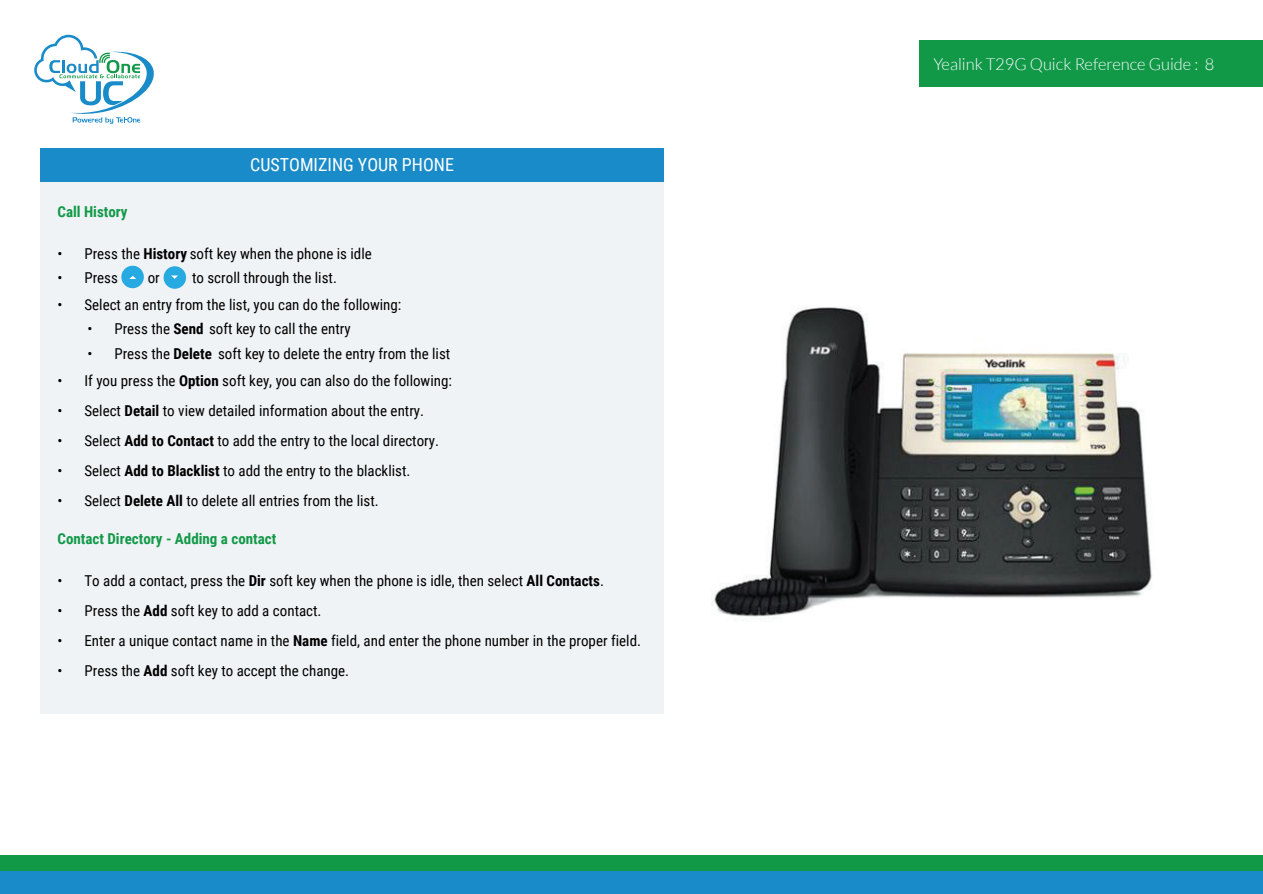
<style>
.page{position:relative;width:1263px;height:894px;background:#fff}
.page>*{position:absolute;margin:0;border:0;box-sizing:border-box;transform-origin:0 0}
.t1{font:18px "Roboto Condensed";color:#fff}
.t2{font:300 16.5px "Lato";color:#f4fbfc}
.t3{font:15px "Roboto Condensed";color:#000}
.t4{font:700 15px "Roboto Condensed";color:#129948}
.s1{font-weight:700}
</style>
<div class="page">
<img style="left:663px;top:227px;width:489px;height:473px">
<div style="left:824px;top:40px;width:439px;height:46px;background:#129948"></div>
<div style="left:345px;top:31px;width:573px;height:68px;background:#fff"></div>
<svg style="left:34px;top:35px;width:120px;height:89px"></svg>
<div style="left:40px;top:148px;width:623px;height:35px;background:#1a8bc9"></div>
<div style="left:40px;top:183px;width:623px;height:530px;background:#f0f3f6"></div>
<div style="left:121px;top:265px;width:23px;height:23px;background:#27a9e1;border-radius:50%"></div>
<svg style="left:129px;top:275px;width:7px;height:4px"></svg>
<div style="left:164px;top:266px;width:22px;height:23px;background:#27a9e1;border-radius:50%"></div>
<svg style="left:171px;top:275px;width:7px;height:4px"></svg>
<div style="left:0;top:870px;width:1263px;height:23px;background:#1a8bc9"></div>
<div style="left:0;top:854px;width:1263px;height:16px;background:#129948"></div>
<p class="t1" style="left:250px;top:152px;width:205px">CUSTOMIZING YOUR PHONE</p>
<p class="t4" style="left:57px;top:201px;width:72px">Call History</p>
<p class="t3" style="left:57px;top:243px;width:316px">• Press the <span class="s1">History</span> soft key when the phone is idle</p>
<p class="t3" style="left:57px;top:267px;width:62px">• Press</p>
<p class="t3" style="left:148px;top:267px;width:14px">or</p>
<p class="t3" style="left:192px;top:267px;width:146px">to scroll through the list.</p>
<p class="t3" style="left:57px;top:294px;width:345px">• Select an entry from the list, you can do the following:</p>
<p class="t3" style="left:87px;top:318px;width:265px">• Press the <span class="s1">Send</span> soft key to call the entry</p>
<p class="t3" style="left:87px;top:343px;width:364px">• Press the <span class="s1">Delete</span> soft key to delete the entry from the list</p>
<p class="t3" style="left:57px;top:370px;width:396px">• If you press the <span class="s1">Option</span> soft key, you can also do the following:</p>
<p class="t3" style="left:57px;top:400px;width:368px">• Select <span class="s1">Detail</span> to view detailed information about the entry.</p>
<p class="t3" style="left:57px;top:430px;width:383px">• Select <span class="s1">Add to Contact</span> to add the entry to the local directory.</p>
<p class="t3" style="left:57px;top:460px;width:354px">• Select <span class="s1">Add to Blacklist</span> to add the entry to the blacklist.</p>
<p class="t3" style="left:57px;top:490px;width:323px">• Select <span class="s1">Delete All</span> to delete all entries from the list.</p>
<p class="t4" style="left:57px;top:528px;width:220px">Contact Directory - Adding a contact</p>
<p class="t3" style="left:57px;top:570px;width:548px">• To add a contact, press the <span class="s1">Dir</span> soft key when the phone is idle, then select <span class="s1">All Contacts</span>.</p>
<p class="t3" style="left:57px;top:600px;width:265px">• Press the <span class="s1">Add</span> soft key to add a contact.</p>
<p class="t3" style="left:57px;top:630px;width:585px">• Enter a unique contact name in the <span class="s1">Name</span> field, and enter the phone number in the proper field.</p>
<p class="t3" style="left:57px;top:660px;width:293px">• Press the <span class="s1">Add</span> soft key to accept the change.</p>
<p class="t2" style="left:933px;top:56px;width:282px">Yealink T29G Quick Reference Guide : 8</p>
</div>
